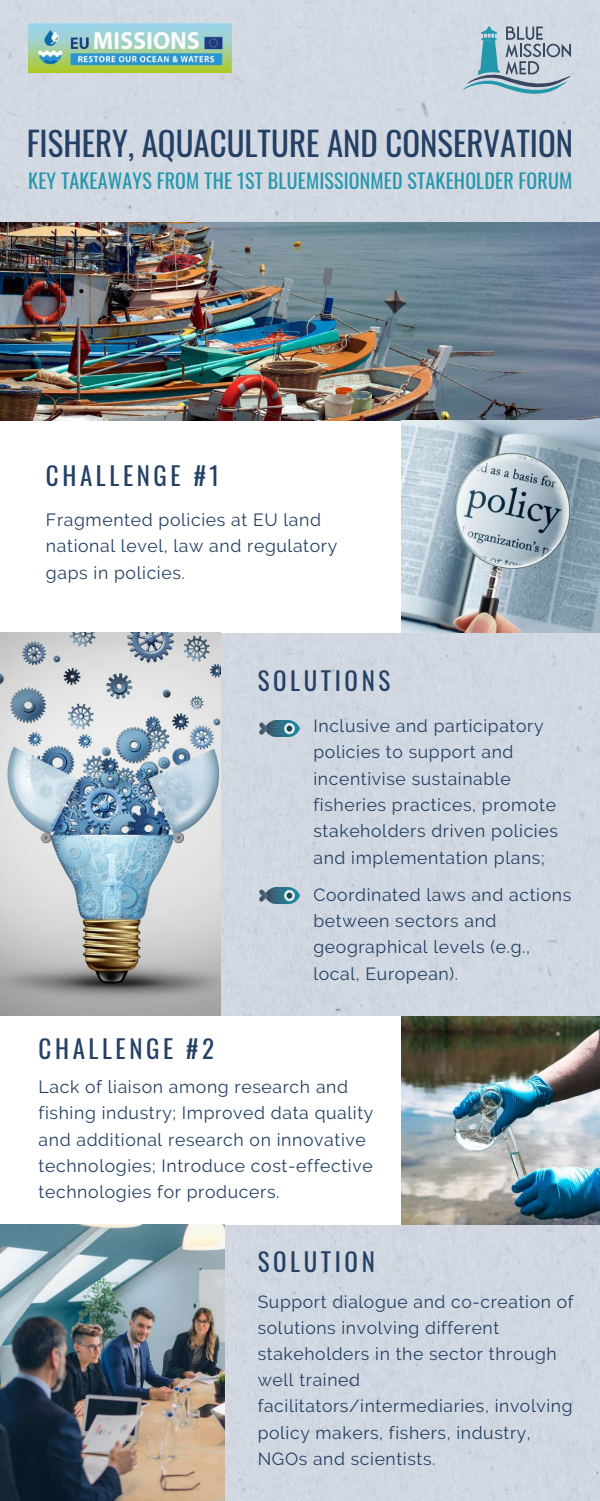
<style>
.page{position:relative;width:600px;height:1501px;background:#fff}
.page>*{position:absolute;margin:0;border:0;box-sizing:border-box;transform-origin:0 0}
.t1{font:32.9px "Oswald";color:#244064}
.t2{font:25px "Oswald";letter-spacing:.145em;color:#244064}
.t3{font:20px "Oswald";letter-spacing:.01em;color:#2397ab}
.t4{font:17.6px/26.2px "Raleway";letter-spacing:.035em;color:#244064}
.t5{font:17.5px/26.2px "Raleway";letter-spacing:.035em;color:#244064}
</style>
<div class="page">
<div style="left:0;top:0;width:600px;height:1500px;background:#d1d8e2"></div>
<div style="left:0;top:420px;width:600px;height:213px;background:#fff"></div>
<img style="left:0;top:222px;width:600px;height:198px">
<img style="left:401px;top:420px;width:199px;height:212px">
<img style="left:0;top:633px;width:220px;height:383px">
<div style="left:0;top:1016px;width:600px;height:208px;background:#fff"></div>
<img style="left:258px;top:720px;width:42px;height:16px">
<img style="left:401px;top:1016px;width:199px;height:207px">
<img style="left:0;top:1224px;width:224px;height:276px">
<img style="left:258px;top:887px;width:42px;height:16px">
<svg style="left:463px;top:27px;width:108px;height:67px;background:#a5bbc8"></svg>
<img style="left:29px;top:24px;width:202px;height:49px">
<h1 class="t1" style="left:27px;top:118px;width:548px">FISHERY, AQUACULTURE AND CONSERVATION</h1>
<p class="t3" style="left:28px;top:165px;width:546px">KEY TAKEAWAYS FROM THE 1ST BLUEMISSIONMED STAKEHOLDER FORUM</p>
<h2 class="t2" style="left:46px;top:456px;width:175px">CHALLENGE #1</h2>
<p class="t4" style="left:46px;top:507px;width:293px">Fragmented policies at EU land national level, law and regulatory gaps in policies.</p>
<h2 class="t2" style="left:258px;top:661px;width:134px">SOLUTIONS</h2>
<p class="t4" style="left:313px;top:712px;width:246px">Inclusive and participatory policies to support and incentivise sustainable fisheries practices, promote stakeholders driven policies and implementation plans;</p>
<p class="t4" style="left:313px;top:881px;width:259px">Coordinated laws and actions between sectors and geographical levels (e.g., local, European).</p>
<h2 class="t2" style="left:39px;top:1029px;width:177px">CHALLENGE #2</h2>
<p class="t4" style="left:39px;top:1073px;width:336px">Lack of liaison among research and fishing industry; Improved data quality and additional research on innovative technologies; Introduce cost-effective technologies for producers.</p>
<h2 class="t2" style="left:258px;top:1241px;width:119px">SOLUTION</h2>
<p class="t5" style="left:258px;top:1288px;width:317px">Support dialogue and co-creation of solutions involving different stakeholders in the sector through well trained facilitators/intermediaries, involving policy makers, fishers, industry,<br>NGOs and scientists.</p>
</div>
